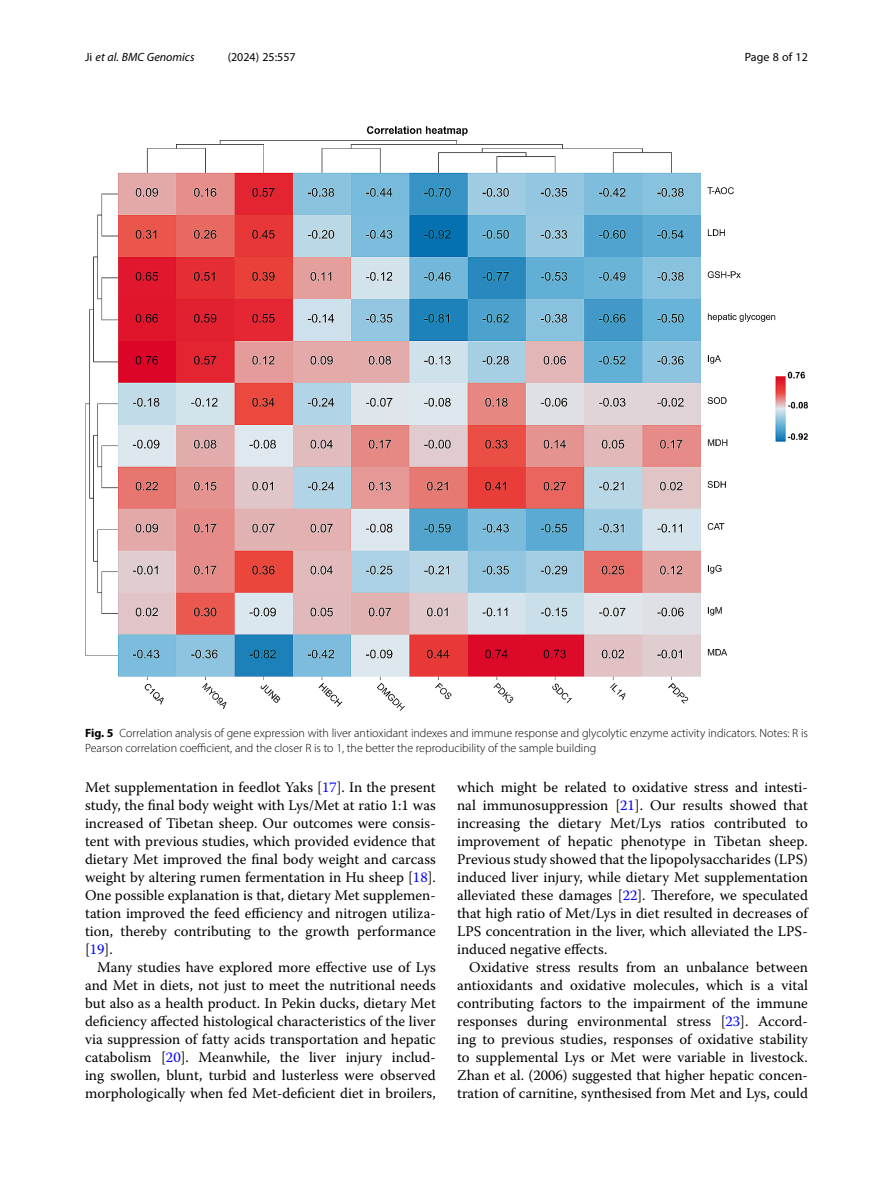
<style>
.page{position:relative;width:893px;height:1191px;background:#fff}
.page>*{position:absolute;margin:0;border:0;box-sizing:border-box;transform-origin:0 0}
.Body_Text_Indent{font:14.7px/18px "Warnock Pro";color:#000;text-align:justify}
.Body_Text{font:14.7px/18px "Warnock Pro";color:#000;text-align:justify}
.Figure_Caption{font:300 12px/15px "Myriad Pro";color:#000}
.t1{font:12px "Myriad Pro";color:#000}
.t2{font:italic 12px "Myriad Pro";color:#000}
.s1{font-style:normal}
.s2{font-weight:700}
.s3{color:#00f}
</style>
<div class="page">
<img style="left:85px;top:126px;width:723px;height:584px">
<p class="t2" style="left:85px;top:50px;width:111px"><span class="s1">Ji</span> et al. BMC Genomics</p>
<p class="t1" style="left:228px;top:50px;width:70px">(2024) 25:557</p>
<p class="t1" style="left:745px;top:50px;width:65px">Page 8 of 12</p>
<p class="Figure_Caption" style="left:85px;top:725px;width:724px"><span class="s2">Fig. 5</span> Correlation analysis of gene expression with liver antioxidant indexes and immune response and glycolytic enzyme activity indicators. Notes: R is<br>Pearson correlation coefficient, and the closer R is to 1, the better the reproducibility of the sample building</p>
<p class="Body_Text" style="left:85px;top:778px;width:352px">Met supplementation in feedlot Yaks [<span class="s3">17</span>]. In the present study, the final body weight with Lys/Met at ratio 1:1 was increased of Tibetan sheep. Our outcomes were consis&shy;tent with previous studies, which provided evidence that dietary Met improved the final body weight and carcass weight by altering rumen fermentation in Hu sheep [<span class="s3">18</span>].<br>One possible explanation is that, dietary Met supplemen&shy;tation improved the feed efficiency and nitrogen utiliza&shy;tion, thereby contributing to the growth performance [<span class="s3">19</span>].</p>
<p class="Body_Text_Indent" style="left:85px;top:958px;width:352px;text-indent:12px">Many studies have explored more effective use of Lys and Met in diets, not just to meet the nutritional needs but also as a health product. In Pekin ducks, dietary Met deficiency affected histological characteristics of the liver via suppression of fatty acids transportation and hepatic catabolism [<span class="s3">20</span>]. Meanwhile, the liver injury includ&shy;ing swollen, blunt, turbid and lusterless were observed morphologically when fed Met-deficient diet in broilers,</p>
<p class="Body_Text_Indent" style="left:457px;top:778px;width:352px">which might be related to oxidative stress and intesti&shy;nal immunosuppression [<span class="s3">21</span>]. Our results showed that increasing the dietary Met/Lys ratios contributed to improvement of hepatic phenotype in Tibetan sheep.<br>Previous study showed that the lipopolysaccharides (LPS) induced liver injury, while dietary Met supplementation alleviated these damages [<span class="s3">22</span>]. Therefore, we speculated that high ratio of Met/Lys in diet resulted in decreases of LPS concentration in the liver, which alleviated the LPS&shy;induced negative effects.</p>
<p class="Body_Text_Indent" style="left:457px;top:958px;width:352px;text-indent:12px">Oxidative stress results from an unbalance between antioxidants and oxidative molecules, which is a vital contributing factors to the impairment of the immune responses during environmental stress [<span class="s3">23</span>]. Accord&shy;ing to previous studies, responses of oxidative stability to supplemental Lys or Met were variable in livestock.<br>Zhan et al. (2006) suggested that higher hepatic concen&shy;tration of carnitine, synthesised from Met and Lys, could</p>
</div>
